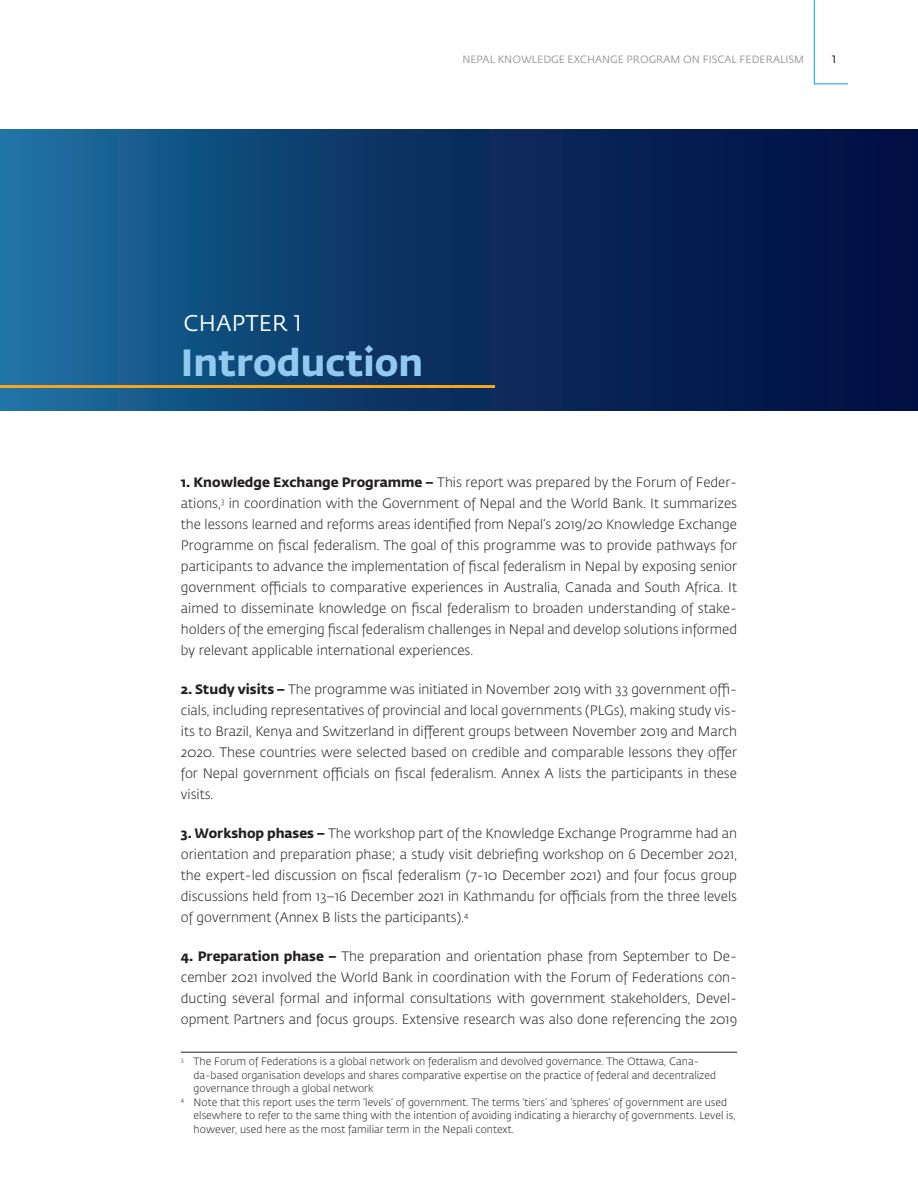
<style>
.page{position:relative;width:918px;height:1188px;background:#fff}
.page>*{position:absolute;margin:0;border:0;box-sizing:border-box;transform-origin:0 0}
.main_head{font:700 37.5px "Fedra Sans Std";color:#91caee}
.main_head-2{font:22.5px "Fedra Sans Std";letter-spacing:.01em;color:#fff}
.body_text{font:300 13.5px/21px "Fedra Sans Std";color:#231f20;text-align:justify}
.t1{font:13.5px "Fedra Sans Std";color:#231f20}
.footnote{font:300 10.5px/13.5px "Fedra Sans Std";color:#231f20}
.t2{font:10.5px "Fedra Sans Std";color:#939598}
.s1{font-weight:700}
</style>
<div class="page">
<svg style="left:814px;top:0;width:34px;height:85px"></svg>
<svg style="left:0;top:130px;width:918px;height:280px;background:#0c3566"></svg>
<hr style="left:0;top:386px;width:495px;height:2px;background:#f9a51b">
<hr style="left:181px;top:1052px;width:556px;height:1px;background:#231f20">
<p class="t2" style="left:462px;top:53px;width:343px">NEPAL KNOWLEDGE EXCHANGE PROGRAM ON FISCAL FEDERALISM</p>
<p class="t1" style="left:832px;top:51px;width:6px">1</p>
<p class="main_head-2" style="left:183px;top:309px;width:119px">CHAPTER 1</p>
<p class="main_head" style="left:181px;top:338px;width:244px">Introduction</p>
<p class="body_text" style="left:181px;top:472px;width:558px"><span class="s1">1. Knowledge Exchange Programme −</span> This report was prepared by the Forum of Feder&shy;ations,<sup>3</sup> in coordination with the Government of Nepal and the World Bank. It summarizes the lessons learned and reforms areas identified from Nepal’s 2019/20 Knowledge Exchange Programme on fiscal federalism. The goal of this programme was to provide pathways for participants to advance the implementation of fiscal federalism in Nepal by exposing senior government officials to comparative experiences in Australia, Canada and South Africa. It aimed to disseminate knowledge on fiscal federalism to broaden understanding of stake&shy;holders of the emerging fiscal federalism challenges in Nepal and develop solutions informed by relevant applicable international experiences.</p>
<p class="body_text" style="left:181px;top:679px;width:558px"><span class="s1">2. Study visits −</span> The programme was initiated in November 2019 with 33 government offi&shy;cials, including representatives of provincial and local governments (PLGs), making study vis&shy;its to Brazil, Kenya and Switzerland in different groups between November 2019 and March 2020. These countries were selected based on credible and comparable lessons they offer for Nepal government officials on fiscal federalism. Annex A lists the participants in these visits.</p>
<p class="body_text" style="left:181px;top:823px;width:558px"><span class="s1">3. Workshop phases −</span> The workshop part of the Knowledge Exchange Programme had an orientation and preparation phase; a study visit debriefing workshop on 6 December 2021, the expert-led discussion on fiscal federalism (7-10 December 2021) and four focus group discussions held from 13−16 December 2021 in Kathmandu for officials from the three levels of government (Annex B lists the participants).<sup>4</sup></p>
<p class="body_text" style="left:181px;top:946px;width:558px"><span class="s1">4. Preparation phase −</span> The preparation and orientation phase from September to De&shy;cember 2021 involved the World Bank in coordination with the Forum of Federations con&shy;ducting several formal and informal consultations with government stakeholders, Devel&shy;opment Partners and focus groups. Extensive research was also done referencing the 2019</p>
<p class="footnote" style="left:194px;top:1055px;width:524px;text-indent:-13px"><sup>3</sup> The Forum of Federations is a global network on federalism and devolved governance. The Ottawa, Cana&shy;da-based organisation develops and shares comparative expertise on the practice of federal and decentralized governance through a global network</p>
<p class="footnote" style="left:194px;top:1095px;width:543px;text-indent:-13px"><sup>4</sup> Note that this report uses the term ‘levels’ of government. The terms ‘tiers’ and ‘spheres’ of government are used elsewhere to refer to the same thing with the intention of avoiding indicating a hierarchy of governments. Level is, however, used here as the most familiar term in the Nepali context.</p>
</div>
